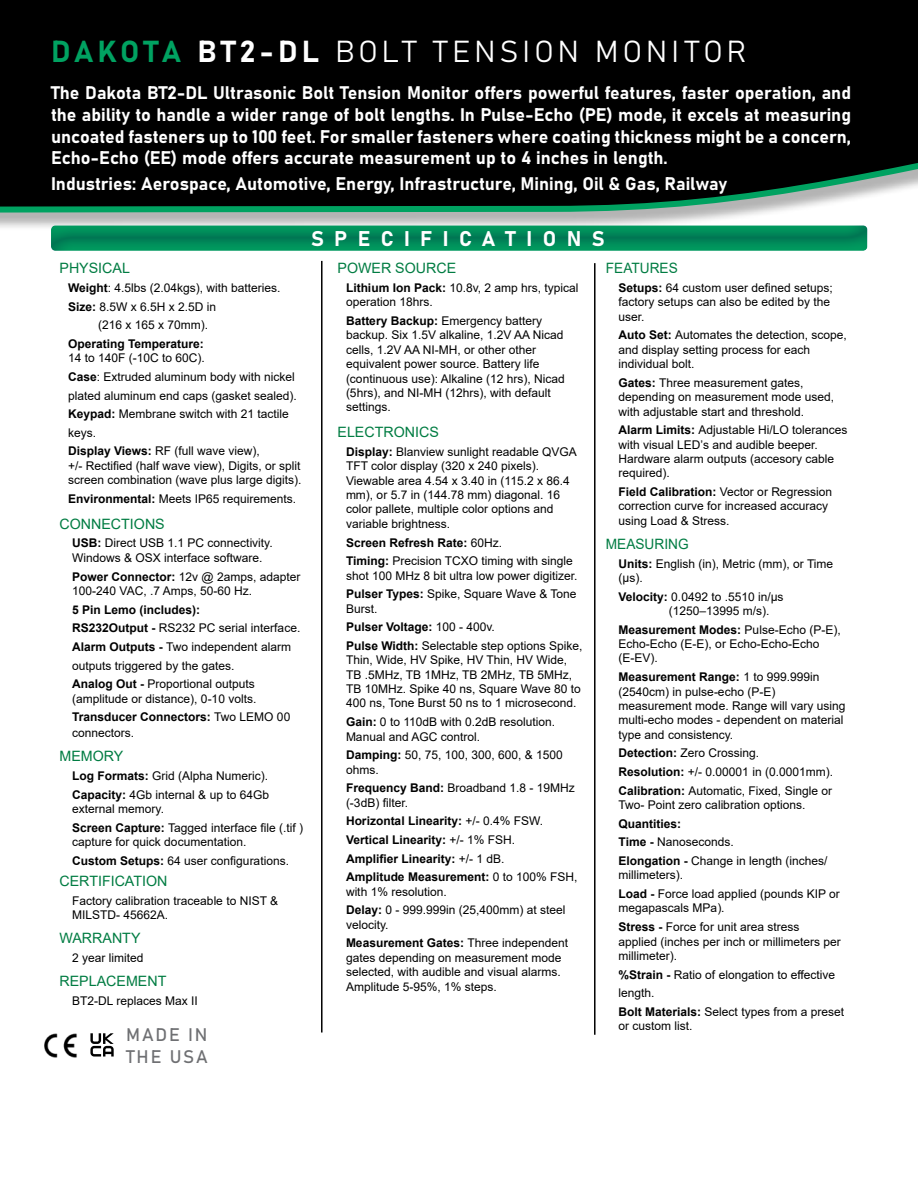
<style>
.page{position:relative;width:918px;height:1188px;background:#fff}
.page>*{position:absolute;margin:0;border:0;box-sizing:border-box;transform-origin:0 0}
.t1{font:30px "Bahnschrift";letter-spacing:.14em;color:#fff}
.t2{font:21px "Bahnschrift";letter-spacing:.5em;color:#fff}
.t3{font:18px/21.6px "Bahnschrift";color:#fff;text-align:justify}
.t4{font:18px/21.6px "Bahnschrift";letter-spacing:.1em;color:#6f7073}
.t5{font:14.25px "Arial";color:#007c42}
.t6{font:14.25px "Arial";color:#007c42;scale:.96 1}
.t7{font:12px/14.4px "Arial";color:#000}
.t8{font:700 12px/18.6px "Arial";color:#000}
.s1{color:#00a261}
.s2{font-weight:700}
.s3{font-weight:400}
</style>
<div class="page">
<svg style="left:0;top:0;width:918px;height:261px;background:#1b1f1e"></svg>
<div style="left:50px;top:223px;width:819px;height:28px;background:#084da1;opacity:.4"></div>
<hr style="left:321px;top:261px;width:2px;height:772px;background:#000">
<hr style="left:594px;top:263px;width:2px;height:772px;background:#000">
<img style="left:44px;top:1033px;width:33px;height:25px">
<svg style="left:90px;top:1033px;width:24px;height:24px"></svg>
<h1 class="t1" style="left:51px;top:29px;width:697px"><span class="s1">DAKOTA</span> BT2-DL BOLT TENSION MONITOR</h1>
<p class="t3" style="left:51px;top:81px;width:802px">The Dakota BT2-DL Ultrasonic Bolt Tension Monitor offers powerful features, faster operation, and the ability to handle a wider range of bolt lengths. In Pulse-Echo (PE) mode, it excels at measuring uncoated fasteners up to 100 feet. For smaller fasteners where coating thickness might be a concern, Echo-Echo (EE) mode offers accurate measurement up to 4 inches in length.</p>
<h3 class="t3" style="left:51px;top:172px;width:678px">Industries: Aerospace, Automotive, Energy, Infrastructure, Mining, Oil &amp; Gas, Railway</h3>
<h2 class="t2" style="left:311px;top:222px;width:295px">SPECIFICATIONS</h2>
<p class="t5" style="left:60px;top:258px;width:72px">PHYSICAL</p>
<p class="t7" style="left:68px;top:280px;width:214px"><span class="s2">Weight</span>: 4.5lbs (2.04kgs), with batteries.</p>
<p class="t7" style="left:68px;top:299px;width:150px"><span class="s2">Size:</span> 8.5W x 6.5H x 2.5D in</p>
<p class="t7" style="left:98px;top:318px;width:112px">(216 x 165 x 70mm).</p>
<p class="t8" style="left:68px;top:334px;width:137px">Operating Temperature:</p>
<p class="t7" style="left:68px;top:349px;width:230px;line-height:18.6px">14 to 140F (-10C to 60C).<br><span class="s2">Case</span>: Extruded aluminum body with nickel plated aluminum end caps (gasket sealed).<br><span class="s2">Keypad:</span> Membrane switch with 21 tactile keys.<br><span class="s2">Display Views:</span> RF (full wave view),</p>
<p class="t7" style="left:68px;top:458px;width:235px">+/- Rectified (half wave view), Digits, or split screen combination (wave plus large digits).</p>
<p class="t7" style="left:68px;top:491px;width:230px"><span class="s2">Environmental:</span> Meets IP65 requirements.</p>
<p class="t5" style="left:60px;top:514px;width:107px">CONNECTIONS</p>
<p class="t7" style="left:72px;top:536px;width:202px"><span class="s2">USB:</span> Direct USB 1.1 PC connectivity.<br>Windows &amp; OSX interface software.</p>
<p class="t7" style="left:72px;top:569px;width:230px"><span class="s2">Power Connector:</span> 12v @ 2amps, adapter<br>100-240 VAC, .7 Amps, 50-60 Hz.</p>
<p class="t7" style="left:72px;top:600px;width:230px;line-height:18.6px"><span class="s2">5 Pin Lemo (includes):<br>RS232Output -</span> RS232 PC serial interface.<br><span class="s2">Alarm Outputs -</span> Two independent alarm outputs triggered by the gates.<br><span class="s2">Analog Out -</span> Proportional outputs</p>
<p class="t7" style="left:72px;top:689px;width:220px;line-height:18.6px">(amplitude or distance), 0-10 volts.<br><span class="s2">Transducer Connectors:</span> Two LEMO 00</p>
<p class="t7" style="left:72px;top:726px;width:64px">connectors.</p>
<p class="t5" style="left:60px;top:747px;width:65px">MEMORY</p>
<p class="t7" style="left:72px;top:767px;width:198px;line-height:18.6px"><span class="s2">Log Formats:</span> Grid (Alpha Numeric).<br><span class="s2">Capacity:</span> 4Gb internal &amp; up to 64Gb</p>
<p class="t7" style="left:72px;top:800px;width:232px;line-height:18.6px">external memory.<br><span class="s2">Screen Capture:</span> Tagged interface file (.tif )</p>
<p class="t7" style="left:72px;top:833px;width:218px;line-height:18.6px">capture for quick documentation.<br><span class="s2">Custom Setups:</span> 64 user configurations.</p>
<p class="t5" style="left:60px;top:871px;width:109px">CERTIFICATION</p>
<p class="t7" style="left:72px;top:893px;width:207px">Factory calibration traceable to NIST &amp;<br>MILSTD- 45662A.</p>
<p class="t5" style="left:60px;top:929px;width:83px">WARRANTY</p>
<p class="t7" style="left:72px;top:951px;width:73px">2 year limited</p>
<p class="t5" style="left:60px;top:971px;width:108px">REPLACEMENT</p>
<p class="t7" style="left:72px;top:993px;width:127px">BT2-DL replaces Max II</p>
<h3 class="t4" style="left:126px;top:1023px;width:83px">MADE IN<br>THE USA</h3>
<p class="t5" style="left:338px;top:258px;width:120px">POWER SOURCE</p>
<p class="t7" style="left:346px;top:280px;width:234px"><span class="s2">Lithium Ion Pack:</span> 10.8v, 2 amp hrs, typical operation 18hrs.</p>
<p class="t7" style="left:346px;top:313px;width:220px"><span class="s2">Battery Backup:</span> Emergency battery backup. Six 1.5V alkaline, 1.2V AA Nicad cells, 1.2V AA NI-MH, or other other equivalent power source. Battery life (continuous use): Alkaline (12 hrs), Nicad (5hrs), and NI-MH (12hrs), with default settings.</p>
<p class="t5" style="left:338px;top:422px;width:103px">ELECTRONICS</p>
<p class="t7" style="left:346px;top:444px;width:232px"><span class="s2">Display:</span> Blanview sunlight readable QVGA TFT color display (320 x 240 pixels).<br>Viewable area 4.54 x 3.40 in (115.2 x 86.4 mm), or 5.7 in (144.78 mm) diagonal. 16 color pallete, multiple color options and variable brightness.</p>
<p class="t7" style="left:346px;top:533px;width:228px;line-height:18.6px"><span class="s2">Screen Refresh Rate:</span> 60Hz.<br><span class="s2">Timing:</span> Precision TCXO timing with single</p>
<p class="t7" style="left:346px;top:566px;width:233px;line-height:18.6px">shot 100 MHz 8 bit ultra low power digitizer.<br><span class="s2">Pulser Types:</span> Spike, Square Wave &amp; Tone</p>
<p class="t7" style="left:346px;top:599px;width:238px;line-height:18.6px">Burst.<br><span class="s2">Pulser Voltage:</span> 100 - 400v.<br><span class="s2">Pulse Width:</span> Selectable step options Spike,</p>
<p class="t7" style="left:346px;top:653px;width:236px">Thin, Wide, HV Spike, HV Thin, HV Wide, TB .5MHz, TB 1MHz, TB 2MHz, TB 5MHz, TB 10MHz. Spike 40 ns, Square Wave 80 to 400 ns, Tone Burst 50 ns to 1 microsecond.</p>
<p class="t7" style="left:346px;top:715px;width:211px"><span class="s2">Gain:</span> 0 to 110dB with 0.2dB resolution.<br>Manual and AGC control.</p>
<p class="t7" style="left:346px;top:748px;width:218px"><span class="s2">Damping:</span> 50, 75, 100, 300, 600, &amp; 1500 ohms.</p>
<p class="t7" style="left:346px;top:781px;width:230px"><span class="s2">Frequency Band:</span> Broadband 1.8 - 19MHz (-3dB) filter.</p>
<p class="t8" style="left:346px;top:812px;width:233px">Horizontal Linearity: <span class="s3">+/- 0.4% FSW.<br></span>Vertical Linearity: <span class="s3">+/- 1% FSH.<br></span>Amplifier Linearity: <span class="s3">+/- 1 dB.<br></span>Amplitude Measurement: <span class="s3">0 to 100% FSH,</span></p>
<p class="t7" style="left:346px;top:882px;width:221px;line-height:18.6px">with 1% resolution.<br><span class="s2">Delay:</span> 0 - 999.999in (25,400mm) at steel</p>
<p class="t7" style="left:346px;top:915px;width:224px;line-height:18.6px">velocity.<br><span class="s2">Measurement Gates:</span> Three independent</p>
<p class="t7" style="left:346px;top:950px;width:217px;text-align:justify">gates depending on measurement mode selected, with audible and visual alarms.<br>Amplitude 5-95%, 1% steps.</p>
<p class="t6" style="left:606px;top:258px;width:76px">FEATURES</p>
<p class="t7" style="left:619px;top:280px;width:216px"><span class="s2">Setups:</span> 64 custom user defined setups; factory setups can also be edited by the user.</p>
<p class="t7" style="left:619px;top:328px;width:230px"><span class="s2">Auto Set:</span> Automates the detection, scope, and display setting process for each individual bolt.</p>
<p class="t7" style="left:619px;top:375px;width:217px"><span class="s2">Gates:</span> Three measurement gates, depending on measurement mode used, with adjustable start and threshold.</p>
<p class="t7" style="left:619px;top:423px;width:230px"><span class="s2">Alarm Limits:</span> Adjustable Hi/LO tolerances with visual LED’s and audible beeper.<br>Hardware alarm outputs (accesory cable required).</p>
<p class="t7" style="left:619px;top:485px;width:215px"><span class="s2">Field Calibration:</span> Vector or Regression correction curve for increased accuracy using Load &amp; Stress.</p>
<p class="t6" style="left:606px;top:534px;width:88px">MEASURING</p>
<p class="t7" style="left:619px;top:556px;width:216px"><span class="s2">Units:</span> English (in), Metric (mm), or Time (μs).</p>
<p class="t7" style="left:669px;top:589px;width:116px;text-indent:-50px"><span class="s2">Velocity:</span> 0.0492 to .5510 in/μs (1250–13995 m/s).</p>
<p class="t7" style="left:619px;top:622px;width:224px"><span class="s2">Measurement Modes:</span> Pulse-Echo (P-E),<br>Echo-Echo (E-E), or Echo-Echo-Echo (E-EV).</p>
<p class="t7" style="left:619px;top:670px;width:228px"><span class="s2">Measurement Range:</span> 1 to 999.999in (2540cm) in pulse-echo (P-E) measurement mode. Range will vary using multi-echo modes - dependent on material type and consistency.</p>
<p class="t7" style="left:619px;top:744px;width:216px;line-height:18.6px"><span class="s2">Detection:</span> Zero Crossing.<br><span class="s2">Resolution:</span> +/- 0.00001 in (0.0001mm).<br><span class="s2">Calibration:</span> Automatic, Fixed, Single or</p>
<p class="t7" style="left:619px;top:798px;width:188px">Two- Point zero calibration options.</p>
<p class="t7" style="left:619px;top:814px;width:210px;line-height:18.6px"><span class="s2">Quantities:<br>Time -</span> Nanoseconds.<br><span class="s2">Elongation -</span> Change in length (inches/</p>
<p class="t7" style="left:619px;top:866px;width:223px;line-height:18.6px">millimeters).<br><span class="s2">Load -</span> Force load applied (pounds KIP or</p>
<p class="t7" style="left:619px;top:899px;width:182px;line-height:18.6px">megapascals MPa).<br><span class="s2">Stress -</span> Force for unit area stress</p>
<p class="t7" style="left:619px;top:934px;width:224px">applied (inches per inch or millimeters per millimeter).</p>
<p class="t7" style="left:619px;top:965px;width:227px;line-height:18.6px"><span class="s2">%Strain -</span> Ratio of elongation to effective length.<br><span class="s2">Bolt Materials:</span> Select types from a preset</p>
<p class="t7" style="left:619px;top:1019px;width:76px">or custom list.</p>
</div>
